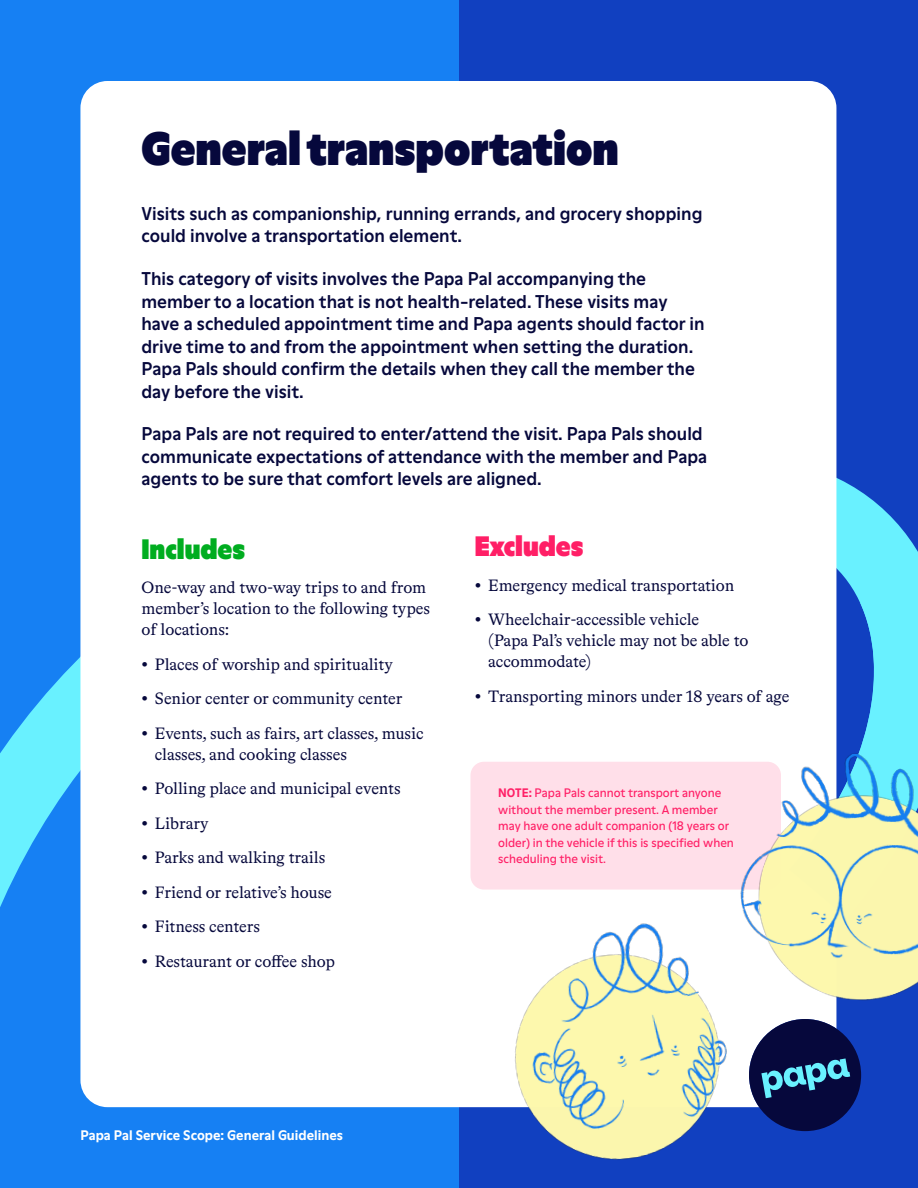
<style>
.page{position:relative;width:918px;height:1188px;background:#1140c0}
.page>*{position:absolute;margin:0;border:0;box-sizing:border-box;transform-origin:0 0}
.t1{font:900 45px "Moderne LL";color:#06083c}
.t2{font:900 27px "Moderne LL";color:#00ad20}
.t3{font:900 27px "Moderne LL";color:#ff1f66}
.t4{font:500 18px/22.5px "Moderne LL";color:#06083c}
.t5{font:16.5px/21px "Bradford LL";color:#06083c}
.t6{font:700 13.5px "Moderne LL";color:#fff}
.t7{font:12px/16.5px "Moderne LL";color:#ff1f66}
.s1{font-weight:700}
</style>
<div class="page">
<div style="left:0;top:0;width:459px;height:1188px;background:#1680f3"></div>
<svg style="left:0;top:657px;width:432px;height:451px"></svg>
<div style="left:80px;top:81px;width:756px;height:1026px;background:#fff;border-radius:27px"></div>
<div style="left:470px;top:762px;width:311px;height:128px;background:#ffdfe9;border-radius:14px"></div>
<svg style="left:836px;top:488px;width:82px;height:223px"></svg>
<img style="left:432px;top:854px;width:384px;height:306px">
<img style="left:690px;top:711px;width:228px;height:356px">
<div style="left:749px;top:1019px;width:112px;height:112px;background:#06083c;border-radius:50%"></div>
<svg style="left:761px;top:1058px;width:89px;height:40px"></svg>
<h1 class="t1" style="left:141px;top:116px;width:479px">General transportation</h1>
<p class="t4" style="left:141px;top:201px;width:563px">Visits such as companionship, running errands, and grocery shopping could involve a transportation element.</p>
<p class="t4" style="left:141px;top:266px;width:565px">This category of visits involves the Papa Pal accompanying the member to a location that is not health-related. These visits may have a scheduled appointment time and Papa agents should factor in drive time to and from the appointment when setting the duration.<br>Papa Pals should confirm the details when they call the member the day before the visit.</p>
<p class="t4" style="left:141px;top:421px;width:567px">Papa Pals are not required to enter/attend the visit. Papa Pals should communicate expectations of attendance with the member and Papa agents to be sure that comfort levels are aligned.</p>
<h2 class="t2" style="left:141px;top:530px;width:105px">Includes</h2>
<p class="t5" style="left:141px;top:576px;width:290px">One-way and two-way trips to and from member’s location to the following types of locations:</p>
<p class="t5" style="left:141px;top:653px;width:253px">• Places of worship and spirituality</p>
<p class="t5" style="left:141px;top:688px;width:262px">• Senior center or community center</p>
<p class="t5" style="left:155px;top:722px;width:270px;text-indent:-13px">• Events, such as fairs, art classes, music classes, and cooking classes</p>
<p class="t5" style="left:141px;top:778px;width:261px">• Polling place and municipal events</p>
<p class="t5" style="left:141px;top:812px;width:69px">• Library</p>
<p class="t5" style="left:141px;top:847px;width:185px">• Parks and walking trails</p>
<p class="t5" style="left:141px;top:881px;width:192px">• Friend or relative’s house</p>
<p class="t5" style="left:141px;top:916px;width:120px">• Fitness centers</p>
<p class="t5" style="left:141px;top:950px;width:195px">• Restaurant or coffee shop</p>
<h2 class="t3" style="left:475px;top:527px;width:110px">Excludes</h2>
<p class="t5" style="left:475px;top:574px;width:261px">• Emergency medical transportation</p>
<p class="t5" style="left:488px;top:608px;width:262px;text-indent:-13px">• Wheelchair-accessible vehicle<br>(Papa Pal’s vehicle may not be able to accommodate)</p>
<p class="t5" style="left:475px;top:685px;width:316px">• Transporting minors under 18 years of age</p>
<p class="t7" style="left:498px;top:784px;width:237px"><span class="s1">NOTE:</span> Papa Pals cannot transport anyone without the member present. A member may have one adult companion (18 years or older) in the vehicle if this is specified when scheduling the visit.</p>
<p class="t6" style="left:80px;top:1125px;width:264px">Papa Pal Service Scope: General Guidelines</p>
</div>
